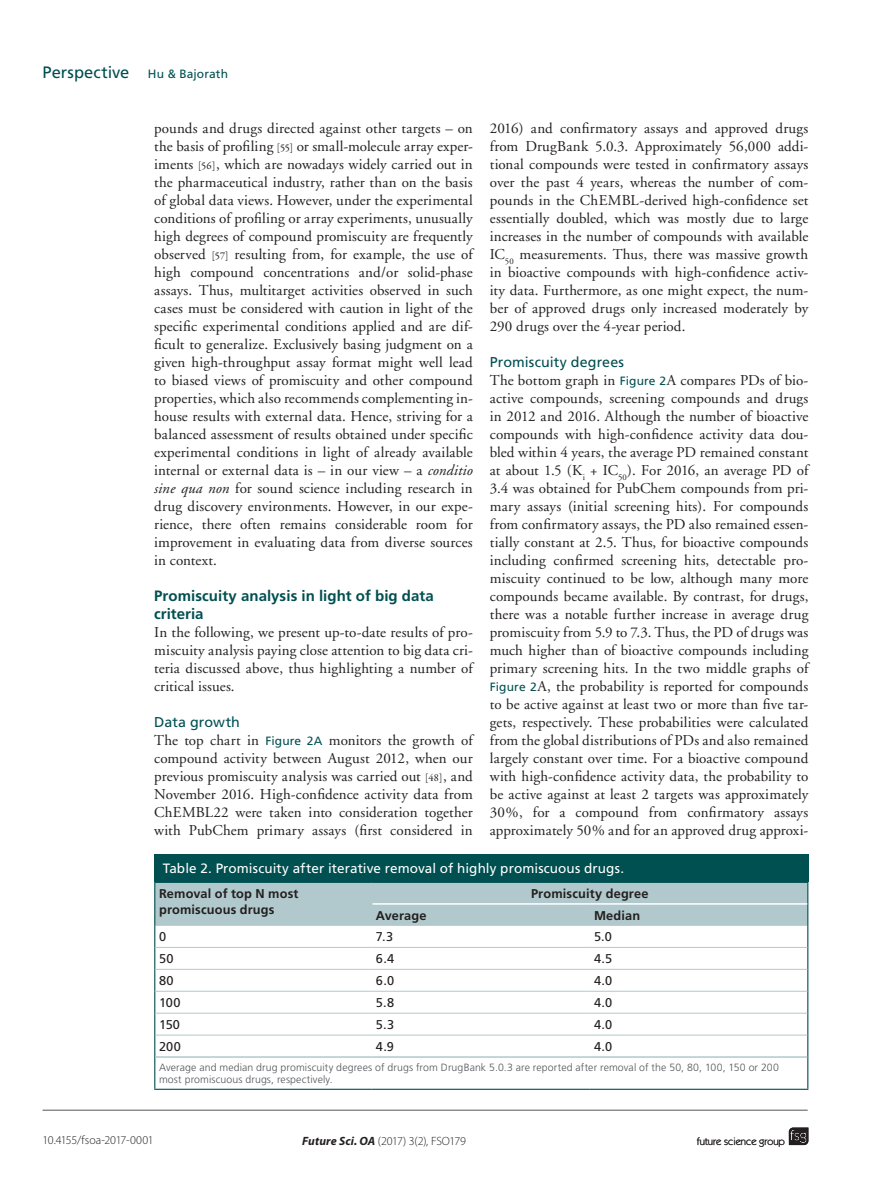
<style>
.page{position:relative;width:885px;height:1191px;background:#fff}
.page>*{position:absolute;margin:0;border:0;box-sizing:border-box;transform-origin:0 0}
.t1{font:16.5px "Frutiger";letter-spacing:.005em;color:#004f51}
.t2{font:15px/18px "Adobe Garamond";letter-spacing:.005em;color:#231f20;text-align:justify}
.t3{font:700 15px/18px "Frutiger";letter-spacing:.005em;color:#004f51}
.t4{font:14.25px "Frutiger";letter-spacing:.005em;color:#004f51}
.t5{font:13.5px "Frutiger";letter-spacing:.005em;color:#fff}
.t6{font:700 12.75px/16.5px "Frutiger";letter-spacing:.01em;color:#231f20}
.t7{font:12.75px "Frutiger";letter-spacing:.015em;color:#231f20}
.t8{font:300 12px "Myriad Pro";letter-spacing:-.03em;color:#231f20}
.t9{font:300 10.5px/12px "Frutiger";letter-spacing:.01em;color:#52555a}
.t10{font:10.5px "Itc Kabel";color:#231f20}
.s1{font-size:12px}
.s2{font-family:"Garamond Premr Pro";font-size:10.5px}
.s3{font-style:italic}
.s4{font-family:"Frutiger";font-size:12px;color:#004f51}
.s5{font-weight:700;font-style:italic}
</style>
<div class="page">
<svg style="left:788px;top:1127px;width:20px;height:18px"></svg>
<hr style="left:43px;top:1109px;width:764px;height:1px;background:#52555a">
<div style="left:154px;top:854px;width:654px;height:27px;background:#004f51"></div>
<hr style="left:154px;top:881px;width:217px;height:2px;background:#004f51">
<hr style="left:371px;top:881px;width:218px;height:2px;background:#004f51">
<hr style="left:589px;top:881px;width:219px;height:2px;background:#004f51">
<svg style="left:154px;top:882px;width:654px;height:175px"></svg>
<hr style="left:154px;top:1057px;width:1px;height:31px;background:#004f51">
<hr style="left:807px;top:1057px;width:1px;height:31px;background:#004f51">
<hr style="left:154px;top:1088px;width:217px;height:1px;background:#004f51">
<hr style="left:371px;top:1088px;width:218px;height:1px;background:#004f51">
<hr style="left:589px;top:1088px;width:219px;height:1px;background:#004f51">
<hr style="left:372px;top:903px;width:217px;height:1px;background:#fff">
<hr style="left:589px;top:903px;width:218px;height:1px;background:#fff">
<hr style="left:155px;top:947px;width:216px;height:1px;background:#b1c9cc">
<hr style="left:371px;top:947px;width:218px;height:1px;background:#b1c9cc">
<hr style="left:589px;top:947px;width:218px;height:1px;background:#b1c9cc">
<hr style="left:155px;top:969px;width:216px;height:1px;background:#b1c9cc">
<hr style="left:371px;top:969px;width:218px;height:1px;background:#b1c9cc">
<hr style="left:589px;top:969px;width:218px;height:1px;background:#b1c9cc">
<hr style="left:155px;top:991px;width:216px;height:1px;background:#b1c9cc">
<hr style="left:371px;top:991px;width:218px;height:1px;background:#b1c9cc">
<hr style="left:589px;top:991px;width:218px;height:1px;background:#b1c9cc">
<hr style="left:155px;top:1012px;width:216px;height:1px;background:#b1c9cc">
<hr style="left:371px;top:1012px;width:218px;height:1px;background:#b1c9cc">
<hr style="left:589px;top:1012px;width:218px;height:1px;background:#b1c9cc">
<hr style="left:155px;top:1034px;width:216px;height:1px;background:#b1c9cc">
<hr style="left:371px;top:1034px;width:218px;height:1px;background:#b1c9cc">
<hr style="left:589px;top:1034px;width:218px;height:1px;background:#b1c9cc">
<hr style="left:155px;top:1056px;width:216px;height:1px;background:#b1c9cc">
<hr style="left:371px;top:1056px;width:218px;height:1px;background:#b1c9cc">
<hr style="left:589px;top:1056px;width:218px;height:1px;background:#b1c9cc">
<p class="t1" style="left:43px;top:63px;width:187px">Perspective <span class="s1">Hu &amp; Bajorath</span></p>
<p class="t2" style="left:154px;top:119px;width:320px">pounds and drugs directed against other targets – on the basis of profiling <span class="s2">[55]</span> or small-molecule array exper&shy;iments <span class="s2">[56]</span>, which are nowadays widely carried out in the pharmaceutical industry, rather than on the basis of global data views. However, under the experimental conditions of profiling or array experiments, unusually high degrees of compound promiscuity are frequently observed <span class="s2">[57]</span> resulting from, for example, the use of high compound concentrations and/or solid-phase assays. Thus, multitarget activities observed in such cases must be considered with caution in light of the specific experimental conditions applied and are dif&shy;ficult to generalize. Exclusively basing judgment on a given high-throughput assay format might well lead to biased views of promiscuity and other compound properties, which also recommends complementing in&shy;house results with external data. Hence, striving for a balanced assessment of results obtained under specific experimental conditions in light of already available internal or external data is – in our view – a <span class="s3">conditio sine qua non</span> for sound science including research in drug discovery environments. However, in our expe&shy;rience, there often remains considerable room for improvement in evaluating data from diverse sources in context.</p>
<p class="t3" style="left:154px;top:586px;width:281px">Promiscuity analysis in light of big data criteria</p>
<p class="t2" style="left:154px;top:623px;width:320px">In the following, we present up-to-date results of pro&shy;miscuity analysis paying close attention to big data cri&shy;teria discussed above, thus highlighting a number of critical issues.</p>
<p class="t4" style="left:154px;top:713px;width:87px">Data growth</p>
<p class="t2" style="left:154px;top:731px;width:320px">The top chart in <span class="s4">Figure 2A</span> monitors the growth of compound activity between August 2012, when our previous promiscuity analysis was carried out <span class="s2">[48]</span>, and November 2016. High-confidence activity data from ChEMBL22 were taken into consideration together with PubChem primary assays (first considered in</p>
<p class="t2" style="left:490px;top:119px;width:320px">2016) and confirmatory assays and approved drugs from DrugBank 5.0.3. Approximately 56,000 addi&shy;tional compounds were tested in confirmatory assays over the past 4 years, whereas the number of com&shy;pounds in the ChEMBL-derived high-confidence set essentially doubled, which was mostly due to large increases in the number of compounds with available IC<sub>50</sub> measurements. Thus, there was massive growth in bioactive compounds with high-confidence activ&shy;ity data. Furthermore, as one might expect, the num&shy;ber of approved drugs only increased moderately by 290 drugs over the 4-year period.</p>
<p class="t4" style="left:490px;top:353px;width:136px">Promiscuity degrees</p>
<p class="t2" style="left:490px;top:371px;width:320px">The bottom graph in <span class="s4">Figure 2</span>A compares PDs of bio&shy;active compounds, screening compounds and drugs in 2012 and 2016. Although the number of bioactive compounds with high-confidence activity data dou&shy;bled within 4 years, the average PD remained constant at about 1.5 (K<sub>i</sub> + IC<sub>50</sub>). For 2016, an average PD of 3.4 was obtained for PubChem compounds from pri&shy;mary assays (initial screening hits). For compounds from confirmatory assays, the PD also remained essen&shy;tially constant at 2.5. Thus, for bioactive compounds including confirmed screening hits, detectable pro&shy;miscuity continued to be low, although many more compounds became available. By contrast, for drugs, there was a notable further increase in average drug promiscuity from 5.9 to 7.3. Thus, the PD of drugs was much higher than of bioactive compounds including primary screening hits. In the two middle graphs of <span class="s4">Figure 2</span>A, the probability is reported for compounds to be active against at least two or more than five tar&shy;gets, respectively. These probabilities were calculated from the global distributions of PDs and also remained largely constant over time. For a bioactive compound with high-confidence activity data, the probability to be active against at least 2 targets was approximately 30%, for a compound from confirmatory assays approximately 50% and for an approved drug approxi-</p>
<p class="t5" style="left:163px;top:860px;width:463px">Table 2. Promiscuity after iterative removal of highly promiscuous drugs.</p>
<p class="t6" style="left:159px;top:885px;width:141px">Removal of top N most promiscuous drugs</p>
<p class="t6" style="left:531px;top:885px;width:119px">Promiscuity degree</p>
<p class="t6" style="left:376px;top:907px;width:52px">Average</p>
<p class="t6" style="left:594px;top:907px;width:48px">Median</p>
<p class="t7" style="left:159px;top:929px;width:9px">0</p>
<p class="t7" style="left:376px;top:929px;width:19px">7.3</p>
<p class="t7" style="left:594px;top:929px;width:20px">5.0</p>
<p class="t7" style="left:159px;top:951px;width:16px">50</p>
<p class="t7" style="left:376px;top:951px;width:20px">6.4</p>
<p class="t7" style="left:594px;top:951px;width:20px">4.5</p>
<p class="t7" style="left:159px;top:973px;width:16px">80</p>
<p class="t7" style="left:376px;top:973px;width:20px">6.0</p>
<p class="t7" style="left:594px;top:973px;width:20px">4.0</p>
<p class="t7" style="left:159px;top:995px;width:23px">100</p>
<p class="t7" style="left:376px;top:995px;width:20px">5.8</p>
<p class="t7" style="left:594px;top:995px;width:20px">4.0</p>
<p class="t7" style="left:159px;top:1017px;width:23px">150</p>
<p class="t7" style="left:376px;top:1017px;width:20px">5.3</p>
<p class="t7" style="left:594px;top:1017px;width:20px">4.0</p>
<p class="t7" style="left:159px;top:1039px;width:23px">200</p>
<p class="t7" style="left:376px;top:1039px;width:20px">4.9</p>
<p class="t7" style="left:594px;top:1039px;width:20px">4.0</p>
<p class="t9" style="left:159px;top:1061px;width:621px">Average and median drug promiscuity degrees of drugs from DrugBank 5.0.3 are reported after removal of the 50, 80, 100, 150 or 200 most promiscuous drugs, respectively.</p>
<p class="t8" style="left:43px;top:1133px;width:112px">10.4155/fsoa-2017-0001</p>
<p class="t8" style="left:302px;top:1134px;width:165px"><span class="s5">Future Sci. OA</span> (2017) 3(2), FSO179</p>
<p class="t10" style="left:696px;top:1135px;width:90px">future science group</p>
</div>
